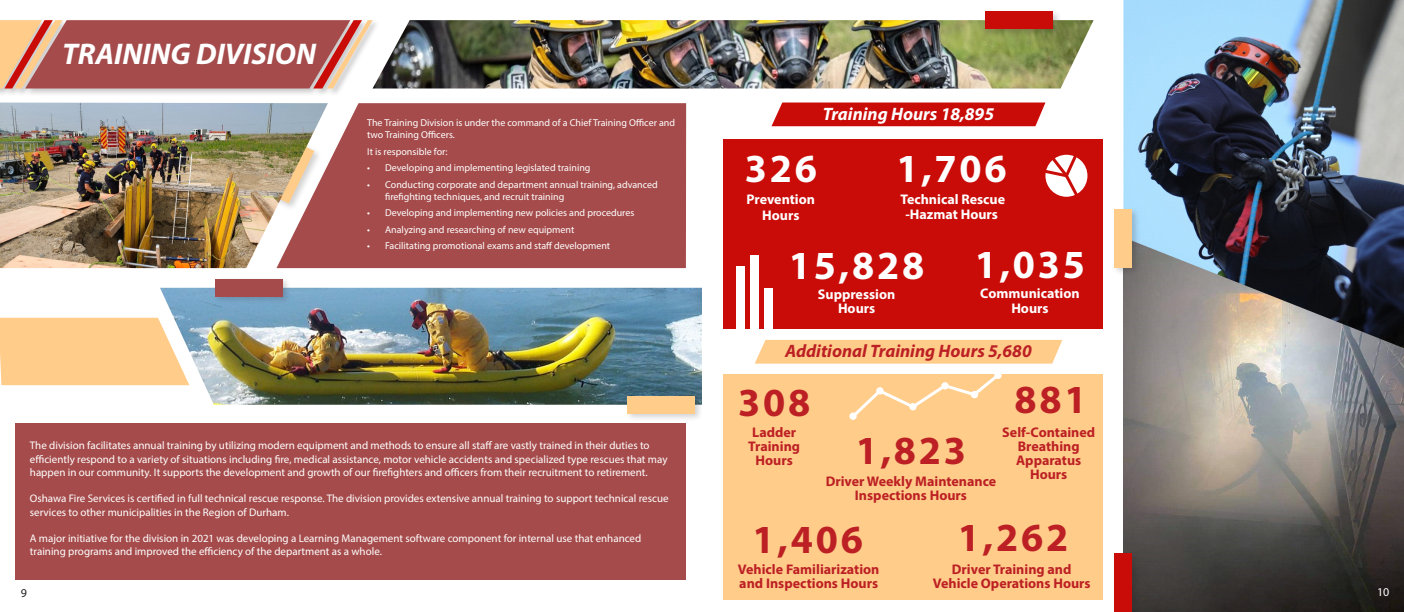
<style>
.page{position:relative;width:1404px;height:612px;background:#fff}
.page>*{position:absolute;margin:0;border:0;box-sizing:border-box;transform-origin:0 0}
.t1{font:700 40px "Myriad Pro";letter-spacing:.07em;color:#bc2024}
.t2{font:700 40px "Myriad Pro";letter-spacing:.07em;color:#fff}
.t3{font:italic 700 30px "Myriad Pro";color:#fff}
.t4{font:italic 700 18px "Myriad Pro";color:#bc2024}
.t5{font:italic 700 18px "Myriad Pro";color:#fff}
.t6{font:700 14px/14px "Myriad Pro";color:#bc2024;text-align:center}
.t7{font:700 14px/15.8px "Myriad Pro";color:#fff;text-align:center}
.t8{font:12px "Myriad Pro";color:#fff}
.t9{font:12px "Myriad Pro";color:#231f20}
.t10{font:11px/13.2px "Myriad Pro";color:#fff}
.t11{font:10px/12px "Myriad Pro";color:#fff}
</style>
<div class="page">
<div style="left:328px;top:103px;width:358px;height:165px;background:#a54b4b"></div>
<div style="left:16px;top:424px;width:670px;height:156px;background:#a54b4b"></div>
<div style="left:723px;top:374px;width:380px;height:226px;background:#ffcc8a"></div>
<div style="left:723px;top:139px;width:380px;height:189px;background:#c90c08"></div>
<div style="left:772px;top:103px;width:273px;height:23px;background:#c90c08"></div>
<svg style="left:755px;top:340px;width:307px;height:24px"></svg>
<img style="left:380px;top:20px;width:714px;height:69px">
<img style="left:1123px;top:348px;width:281px;height:264px">
<div style="left:0;top:18px;width:380px;height:79px;background:#231f20;opacity:.24"></div>
<svg style="left:0;top:20px;width:373px;height:69px"></svg>
<img style="left:1123px;top:0;width:281px;height:348px">
<img style="left:160px;top:288px;width:542px;height:117px">
<div style="left:1112px;top:207px;width:29px;height:69px;background:#231f20;opacity:.2"></div>
<div style="left:1114px;top:209px;width:18px;height:59px;background:#ffcc8a"></div>
<div style="left:1112px;top:551px;width:29px;height:61px;background:#231f20;opacity:.2"></div>
<div style="left:1114px;top:554px;width:18px;height:58px;background:#c90c08"></div>
<div style="left:983px;top:9px;width:79px;height:29px;background:#231f20;opacity:.2"></div>
<div style="left:986px;top:11px;width:67px;height:18px;background:#c90c08"></div>
<div style="left:213px;top:277px;width:79px;height:28px;background:#231f20;opacity:.2"></div>
<div style="left:216px;top:279px;width:67px;height:18px;background:#a54b4b"></div>
<div style="left:625px;top:394px;width:78px;height:28px;background:#231f20;opacity:.2"></div>
<div style="left:627px;top:396px;width:67px;height:18px;background:#ffcc8a"></div>
<svg style="left:0;top:318px;width:189px;height:67px"></svg>
<div style="left:737px;top:267px;width:8px;height:64px;background:#fff"></div>
<div style="left:751px;top:256px;width:8px;height:75px;background:#fff"></div>
<div style="left:764px;top:288px;width:9px;height:43px;background:#fff"></div>
<div style="left:1045px;top:155px;width:42px;height:42px;background:#fff;border-radius:50%"></div>
<svg style="left:1045px;top:154px;width:37px;height:43px"></svg>
<svg style="left:849px;top:376px;width:152px;height:39px"></svg>
<div style="left:876px;top:387px;width:8px;height:8px;background:#fff;border-radius:50%"></div>
<div style="left:849px;top:413px;width:8px;height:7px;background:#fff;border-radius:50%"></div>
<div style="left:909px;top:403px;width:8px;height:7px;background:#fff;border-radius:50%"></div>
<div style="left:941px;top:382px;width:8px;height:8px;background:#fff;border-radius:50%"></div>
<div style="left:971px;top:391px;width:7px;height:7px;background:#fff;border-radius:50%"></div>
<div style="left:994px;top:372px;width:8px;height:7px;background:#fff;border-radius:50%"></div>
<img style="left:0;top:103px;width:328px;height:165px">
<h1 class="t3" style="left:62px;top:34px;width:256px">TRAINING DIVISION</h1>
<p class="t11" style="left:367px;top:117px;width:309px">The Training Division is under the command of a Chief Training Officer and two Training Officers.</p>
<p class="t11" style="left:367px;top:145px;width:82px">It is responsible for:</p>
<p class="t11" style="left:367px;top:162px;width:225px">• Developing and implementing legislated training</p>
<p class="t11" style="left:385px;top:178px;width:274px;text-indent:-18px">• Conducting corporate and department annual training, advanced firefighting techniques, and recruit training</p>
<p class="t11" style="left:367px;top:207px;width:269px">• Developing and implementing new policies and procedures</p>
<p class="t11" style="left:367px;top:223px;width:209px">• Analyzing and researching of new equipment</p>
<p class="t11" style="left:367px;top:240px;width:245px">• Facilitating promotional exams and staff development</p>
<h1 class="t5" style="left:823px;top:102px;width:173px">Training Hours 18,895</h1>
<p class="t2" style="left:745px;top:143px;width:74px">326</p>
<p class="t7" style="left:747px;top:191px;width:70px">Prevention<br>Hours</p>
<p class="t2" style="left:789px;top:239px;width:137px">15,828</p>
<p class="t7" style="left:818px;top:287px;width:79px;line-height:13.5px">Suppression<br>Hours</p>
<p class="t2" style="left:896px;top:143px;width:112px">1,706</p>
<p class="t7" style="left:901px;top:192px;width:106px;line-height:15px">Technical Rescue -Hazmat Hours</p>
<p class="t2" style="left:975px;top:238px;width:112px">1,035</p>
<p class="t7" style="left:980px;top:286px;width:101px;line-height:14.3px">Communication<br>Hours</p>
<p class="t4" style="left:785px;top:339px;width:248px">Additional Training Hours 5,680</p>
<p class="t1" style="left:738px;top:376px;width:74px">308</p>
<p class="t6" style="left:748px;top:425px;width:53px">Ladder<br>Training<br>Hours</p>
<p class="t1" style="left:856px;top:424px;width:112px">1,823</p>
<p class="t6" style="left:826px;top:474px;width:172px">Driver Weekly Maintenance<br>Inspections Hours</p>
<p class="t1" style="left:1015px;top:373px;width:74px">881</p>
<p class="t6" style="left:1002px;top:424px;width:94px">Self-Contained<br>Breathing<br>Apparatus<br>Hours</p>
<p class="t10" style="left:30px;top:439px;width:639px">The division facilitates annual training by utilizing modern equipment and methods to ensure all staff are vastly trained in their duties to efficiently respond to a variety of situations including fire, medical assistance, motor vehicle accidents and specialized type rescues that may happen in our community. It supports the development and growth of our firefighters and officers from their recruitment to retirement.</p>
<p class="t10" style="left:30px;top:492px;width:640px">Oshawa Fire Services is certified in full technical rescue response. The division provides extensive annual training to support technical rescue services to other municipalities in the Region of Durham.</p>
<p class="t10" style="left:30px;top:532px;width:613px">A major initiative for the division in 2021 was developing a Learning Management software component for internal use that enhanced training programs and improved the efficiency of the department as a whole.</p>
<p class="t1" style="left:958px;top:512px;width:112px">1,262</p>
<p class="t6" style="left:933px;top:562px;width:159px">Driver Training and<br>Vehicle Operations Hours</p>
<p class="t1" style="left:753px;top:514px;width:112px">1,406</p>
<p class="t6" style="left:738px;top:562px;width:143px;text-align:left">Vehicle Familiarization and Inspections Hours</p>
<p class="t9" style="left:21px;top:585px;width:8px">9</p>
<p class="t8" style="left:1377px;top:585px;width:14px">10</p>
</div>
